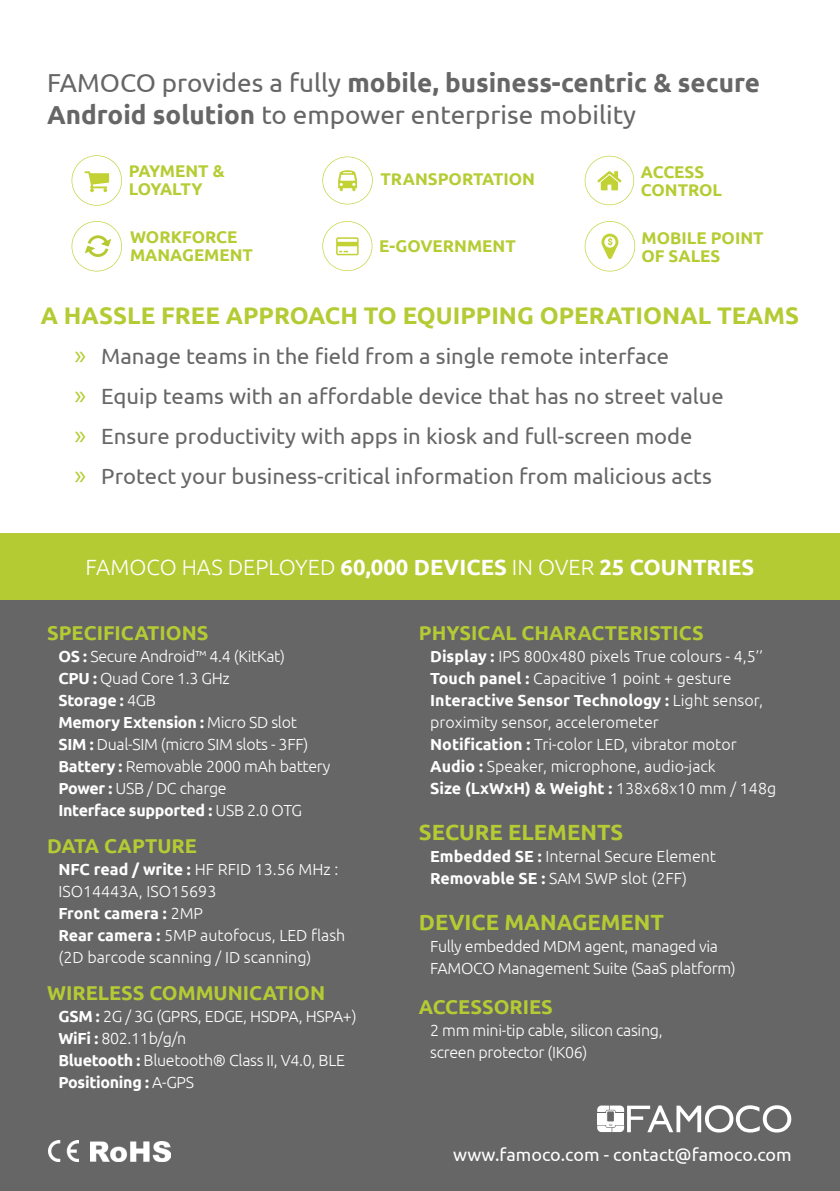
<style>
.page{position:relative;width:840px;height:1191px;background:#fff}
.page>*{position:absolute;margin:0;border:0;box-sizing:border-box;transform-origin:0 0}
.t1{font:26px/31.2px "Ubuntu";color:#666}
.t2{font:700 24px "Ubuntu";color:#b5cb34}
.t3{font:22px/40px "Ubuntu";color:#666}
.t4{font:700 22px "Ubuntu";color:#fff}
.t5{font:700 22px "Ubuntu";color:#b5cb34}
.t6{font:700 20px "Ubuntu";color:#b5cb34}
.t7{font:18px "Ubuntu";color:#fff}
.t8{font:700 17px/18px "Ubuntu";color:#b5cc33}
.t9{font:300 16px/22px "Ubuntu";color:#fff}
.t10{font:300 16px/22px "Ubuntu";letter-spacing:-.02em;color:#fff}
.s1{font-weight:700}
.s2{font-family:"Myriad Pro";font-size:28px;color:#b5cc33}
.s3{font-weight:300}
</style>
<div class="page">
<div style="left:0;top:592px;width:839px;height:599px;background:#666"></div>
<svg style="left:322px;top:156px;width:50px;height:48px"></svg>
<svg style="left:72px;top:221px;width:50px;height:50px"></svg>
<img style="left:80px;top:228px;width:35px;height:35px">
<svg style="left:584px;top:221px;width:50px;height:50px"></svg>
<svg style="left:584px;top:156px;width:49px;height:49px"></svg>
<svg style="left:72px;top:155px;width:50px;height:51px"></svg>
<svg style="left:322px;top:221px;width:50px;height:50px"></svg>
<div style="left:0;top:533px;width:839px;height:67px;background:#b5cb34"></div>
<svg style="left:597px;top:1105px;width:193px;height:27px"></svg>
<img style="left:48px;top:1140px;width:30px;height:21px">
<img style="left:91px;top:1141px;width:79px;height:20px">
<h1 class="t1" style="left:47px;top:67px;width:714px">FAMOCO provides a fully <span class="s1">mobile, business-centric &amp; secure<br>Android solution</span> to empower enterprise mobility</h1>
<p class="t8" style="left:129px;top:162px;width:97px">PAYMENT &amp;<br>LOYALTY</p>
<p class="t8" style="left:380px;top:170px;width:156px">TRANSPORTATION</p>
<p class="t8" style="left:640px;top:162px;width:83px">ACCESS<br>CONTROL</p>
<p class="t8" style="left:130px;top:227px;width:124px">WORKFORCE<br>MANAGEMENT</p>
<p class="t8" style="left:641px;top:228px;width:124px">MOBILE POINT<br>OF SALES</p>
<p class="t8" style="left:379px;top:236px;width:138px">E-GOVERNMENT</p>
<h2 class="t2" style="left:41px;top:301px;width:759px">A HASSLE FREE APPROACH TO EQUIPPING OPERATIONAL TEAMS</h2>
<p class="t3" style="left:75px;top:336px;width:650px"><span class="s2">»</span> Manage teams in the field from a single remote interface<br><span class="s2">»</span> Equip teams with an affordable device that has no street value <span class="s2">»</span> Ensure productivity with apps in kiosk and full-screen mode<br><span class="s2">»</span> Protect your business-critical information from malicious acts</p>
<h3 class="t4" style="left:85px;top:554px;width:670px"><span class="s3">FAMOCO HAS DEPLOYED</span> 60,000 DEVICES <span class="s3">IN OVER</span> 25 COUNTRIES</h3>
<p class="t6" style="left:47px;top:621px;width:163px">SPECIFICATIONS</p>
<p class="t10" style="left:58px;top:645px;width:273px"><span class="s1">OS :</span> Secure Android™ 4.4 (KitKat)<br><span class="s1">CPU :</span> Quad Core 1.3 GHz<br><span class="s1">Storage :</span> 4GB<br><span class="s1">Memory Extension :</span> Micro SD slot<br><span class="s1">SIM :</span> Dual-SIM (micro SIM slots - 3FF)<br><span class="s1">Battery :</span> Removable 2000 mAh battery<br><span class="s1">Power :</span> USB / DC charge<br><span class="s1">Interface supported :</span> USB 2.0 OTG</p>
<p class="t6" style="left:47px;top:834px;width:151px">DATA CAPTURE</p>
<p class="t9" style="left:58px;top:858px;width:288px"><span class="s1">NFC read / write :</span> HF RFID 13.56 MHz :<br>ISO14443A, ISO15693<br><span class="s1">Front camera :</span> 2MP<br><span class="s1">Rear camera :</span> 5MP autofocus, LED flash (2D barcode scanning / ID scanning)</p>
<p class="t6" style="left:47px;top:981px;width:279px">WIRELESS COMMUNICATION</p>
<p class="t10" style="left:58px;top:1005px;width:299px"><span class="s1">GSM :</span> 2G / 3G (GPRS, EDGE, HSDPA, HSPA+)<br><span class="s1">WiFi :</span> 802.11b/g/n<br><span class="s1">Bluetooth :</span> Bluetooth® Class II, V4.0, BLE<br><span class="s1">Positioning :</span> A-GPS</p>
<p class="t6" style="left:418px;top:621px;width:286px">PHYSICAL CHARACTERISTICS</p>
<p class="t9" style="left:430px;top:644px;width:347px"><span class="s1">Display :</span> IPS 800x480 pixels True colours - 4,5’’ <span class="s1">Touch panel :</span> Capacitive 1 point + gesture <span class="s1">Interactive Sensor Technology :</span> Light sensor, proximity sensor, accelerometer<br><span class="s1">Notification :</span> Tri-color LED, vibrator motor <span class="s1">Audio :</span> Speaker, microphone, audio-jack<br><span class="s1">Size (LxWxH) &amp; Weight :</span> 138x68x10 mm / 148g</p>
<h3 class="t5" style="left:418px;top:820px;width:206px">SECURE ELEMENTS</h3>
<p class="t9" style="left:430px;top:845px;width:287px"><span class="s1">Embedded SE :</span> Internal Secure Element<br><span class="s1">Removable SE :</span> SAM SWP slot (2FF)</p>
<h3 class="t5" style="left:418px;top:910px;width:247px">DEVICE MANAGEMENT</h3>
<p class="t10" style="left:430px;top:935px;width:307px">Fully embedded MDM agent, managed via<br>FAMOCO Management Suite (SaaS platform)</p>
<p class="t6" style="left:418px;top:995px;width:135px">ACCESSORIES</p>
<p class="t10" style="left:430px;top:1019px;width:234px">2 mm mini-tip cable, silicon casing, screen protector (IK06)</p>
<p class="t7" style="left:453px;top:1143px;width:340px">www.famoco.com - contact@famoco.com</p>
</div>
